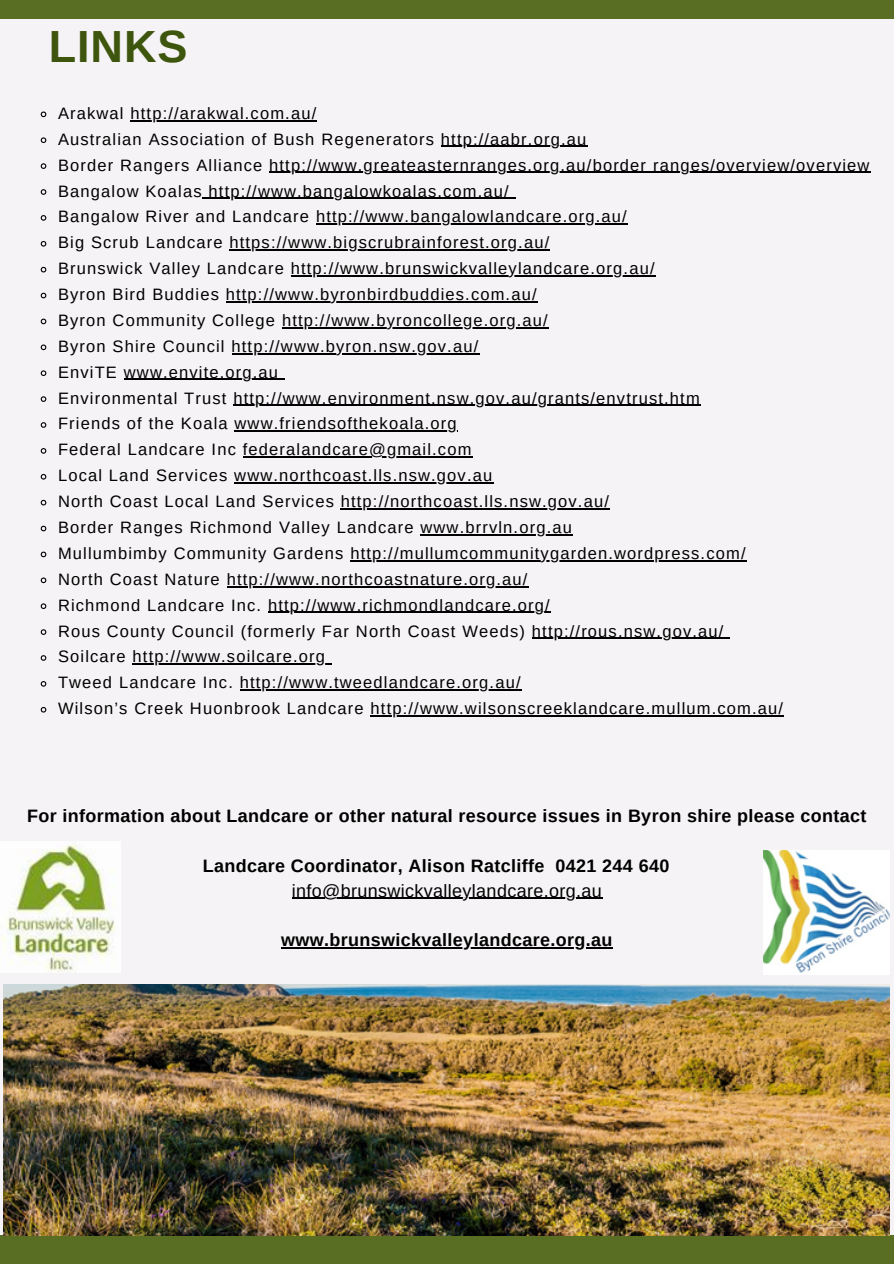
<style>
.page{position:relative;width:894px;height:1264px;background:#fff}
.page>*{position:absolute;margin:0;border:0;box-sizing:border-box;transform-origin:0 0}
.t1{font:700 45px "Arimo";letter-spacing:.02em;color:#3d550c}
.t2{font:700 18px "Arimo";letter-spacing:.02em;color:#000}
.t3{font:18px "Arimo";letter-spacing:.02em;color:#000}
.t4{font:16.5px "Arimo";letter-spacing:.07em;color:#000}
</style>
<div class="page">
<div style="left:0;top:0;width:893px;height:1263px;background:#f5f3f5"></div>
<div style="left:0;top:1235px;width:893px;height:28px;background:#596d23"></div>
<div style="left:0;top:0;width:893px;height:18px;background:#596d23"></div>
<svg style="left:40px;top:111px;width:7px;height:7px"></svg>
<hr style="left:130px;top:120px;width:187px;height:1px;background:#000">
<svg style="left:40px;top:137px;width:7px;height:6px"></svg>
<hr style="left:441px;top:146px;width:146px;height:1px;background:#000">
<svg style="left:40px;top:163px;width:7px;height:6px"></svg>
<hr style="left:269px;top:172px;width:601px;height:1px;background:#000">
<svg style="left:40px;top:189px;width:7px;height:6px"></svg>
<hr style="left:203px;top:198px;width:307px;height:1px;background:#000">
<svg style="left:40px;top:215px;width:7px;height:6px"></svg>
<hr style="left:316px;top:223px;width:312px;height:2px;background:#000">
<svg style="left:40px;top:241px;width:7px;height:6px"></svg>
<hr style="left:229px;top:249px;width:321px;height:1px;background:#000">
<svg style="left:40px;top:266px;width:7px;height:7px"></svg>
<hr style="left:291px;top:275px;width:364px;height:1px;background:#000">
<svg style="left:40px;top:292px;width:7px;height:7px"></svg>
<hr style="left:226px;top:301px;width:311px;height:1px;background:#000">
<svg style="left:40px;top:318px;width:7px;height:7px"></svg>
<hr style="left:282px;top:327px;width:267px;height:1px;background:#000">
<svg style="left:40px;top:344px;width:7px;height:7px"></svg>
<hr style="left:231px;top:353px;width:248px;height:1px;background:#000">
<svg style="left:40px;top:370px;width:7px;height:6px"></svg>
<hr style="left:124px;top:379px;width:155px;height:1px;background:#000">
<svg style="left:40px;top:396px;width:7px;height:6px"></svg>
<hr style="left:233px;top:405px;width:467px;height:1px;background:#000">
<svg style="left:40px;top:422px;width:7px;height:6px"></svg>
<hr style="left:234px;top:430px;width:224px;height:2px;background:#000">
<svg style="left:40px;top:448px;width:7px;height:6px"></svg>
<hr style="left:243px;top:456px;width:229px;height:1px;background:#000">
<svg style="left:40px;top:474px;width:7px;height:6px"></svg>
<hr style="left:234px;top:482px;width:259px;height:1px;background:#000">
<svg style="left:40px;top:499px;width:7px;height:7px"></svg>
<hr style="left:341px;top:508px;width:269px;height:1px;background:#000">
<svg style="left:40px;top:525px;width:7px;height:7px"></svg>
<hr style="left:420px;top:534px;width:153px;height:1px;background:#000">
<svg style="left:40px;top:551px;width:7px;height:7px"></svg>
<hr style="left:350px;top:560px;width:396px;height:1px;background:#000">
<svg style="left:40px;top:577px;width:7px;height:7px"></svg>
<hr style="left:227px;top:586px;width:301px;height:1px;background:#000">
<svg style="left:40px;top:603px;width:7px;height:6px"></svg>
<hr style="left:268px;top:612px;width:282px;height:1px;background:#000">
<svg style="left:40px;top:629px;width:7px;height:6px"></svg>
<hr style="left:532px;top:637px;width:192px;height:2px;background:#000">
<svg style="left:724px;top:637px;width:6px;height:2px"></svg>
<svg style="left:40px;top:655px;width:7px;height:6px"></svg>
<hr style="left:133px;top:663px;width:193px;height:1px;background:#000">
<svg style="left:40px;top:681px;width:7px;height:6px"></svg>
<hr style="left:240px;top:689px;width:281px;height:1px;background:#000">
<svg style="left:40px;top:706px;width:7px;height:7px"></svg>
<hr style="left:370px;top:715px;width:414px;height:1px;background:#000">
<hr style="left:292px;top:897px;width:310px;height:1px;background:#000">
<hr style="left:281px;top:947px;width:331px;height:1px;background:#000">
<img style="left:1px;top:844px;width:115px;height:127px">
<img style="left:763px;top:850px;width:126px;height:124px">
<img style="left:4px;top:984px;width:885px;height:251px">
<h2 class="t1" style="left:49px;top:21px;width:140px">LINKS</h2>
<p class="t4" style="left:58px;top:104px;width:260px">Arakwal http://arakwal.com.au/</p>
<p class="t4" style="left:58px;top:130px;width:529px">Australian Association of Bush Regenerators http://aabr.org.au</p>
<p class="t4" style="left:58px;top:156px;width:812px">Border Rangers Alliance http://www.greateasternranges.org.au/border ranges/overview/overview</p>
<p class="t4" style="left:58px;top:181px;width:452px">Bangalow Koalas http://www.bangalowkoalas.com.au/</p>
<p class="t4" style="left:58px;top:207px;width:570px">Bangalow River and Landcare http://www.bangalowlandcare.org.au/</p>
<p class="t4" style="left:58px;top:233px;width:492px">Big Scrub Landcare https://www.bigscrubrainforest.org.au/</p>
<p class="t4" style="left:58px;top:259px;width:598px">Brunswick Valley Landcare http://www.brunswickvalleylandcare.org.au/</p>
<p class="t4" style="left:58px;top:285px;width:480px">Byron Bird Buddies http://www.byronbirdbuddies.com.au/</p>
<p class="t4" style="left:58px;top:311px;width:491px">Byron Community College http://www.byroncollege.org.au/</p>
<p class="t4" style="left:58px;top:337px;width:421px">Byron Shire Council http://www.byron.nsw.gov.au/</p>
<p class="t4" style="left:58px;top:363px;width:221px">EnviTE www.envite.org.au</p>
<p class="t4" style="left:58px;top:388px;width:643px">Environmental Trust http://www.environment.nsw.gov.au/grants/envtrust.htm</p>
<p class="t4" style="left:58px;top:414px;width:400px">Friends of the Koala www.friendsofthekoala.org</p>
<p class="t4" style="left:58px;top:440px;width:415px">Federal Landcare Inc federalandcare@gmail.com</p>
<p class="t4" style="left:58px;top:466px;width:435px">Local Land Services www.northcoast.lls.nsw.gov.au</p>
<p class="t4" style="left:58px;top:492px;width:552px">North Coast Local Land Services http://northcoast.lls.nsw.gov.au/</p>
<p class="t4" style="left:58px;top:518px;width:515px">Border Ranges Richmond Valley Landcare www.brrvln.org.au</p>
<p class="t4" style="left:58px;top:544px;width:689px">Mullumbimby Community Gardens http://mullumcommunitygarden.wordpress.com/</p>
<p class="t4" style="left:58px;top:570px;width:471px">North Coast Nature http://www.northcoastnature.org.au/</p>
<p class="t4" style="left:58px;top:595px;width:493px">Richmond Landcare Inc. http://www.richmondlandcare.org/</p>
<p class="t4" style="left:58px;top:621px;width:666px">Rous County Council (formerly Far North Coast Weeds) http://rous.nsw.gov.au/</p>
<p class="t4" style="left:58px;top:647px;width:268px">Soilcare http://www.soilcare.org</p>
<p class="t4" style="left:58px;top:673px;width:464px">Tweed Landcare Inc. http://www.tweedlandcare.org.au/</p>
<p class="t4" style="left:58px;top:699px;width:726px">Wilson’s Creek Huonbrook Landcare http://www.wilsonscreeklandcare.mullum.com.au/</p>
<h1 class="t2" style="left:27px;top:805px;width:840px">For information about Landcare or other natural resource issues in Byron shire please contact</h1>
<h2 class="t2" style="left:203px;top:855px;width:468px">Landcare Coordinator, Alison Ratcliffe 0421 244 640</h2>
<p class="t3" style="left:292px;top:880px;width:311px">info@brunswickvalleylandcare.org.au</p>
<p class="t2" style="left:281px;top:930px;width:332px">www.brunswickvalleylandcare.org.au</p>
</div>
